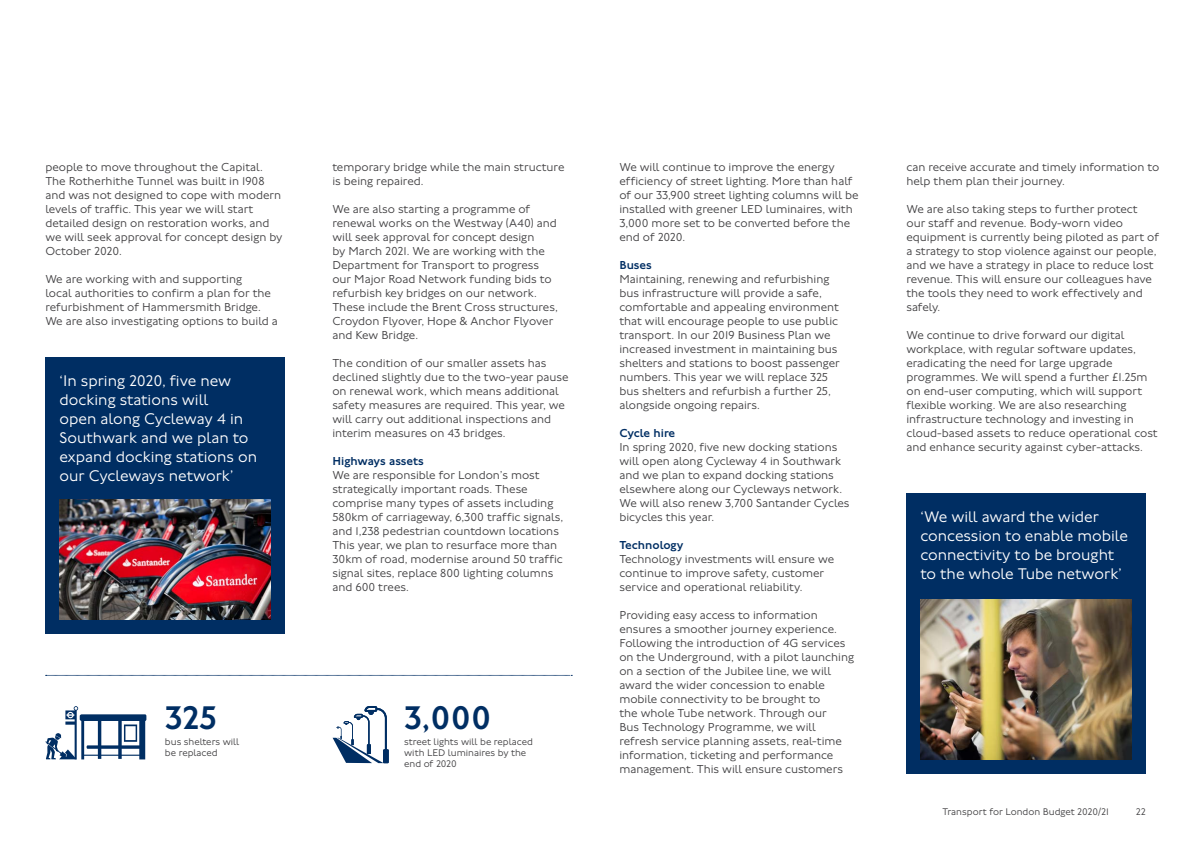
<style>
.page{position:relative;width:1191px;height:842px;background:#fff}
.page>*{position:absolute;margin:0;border:0;box-sizing:border-box;transform-origin:0 0}
.Infographic_Figure_DarkBlue_34_36_P{font:500 34px "Johnston 100";letter-spacing:.005em;color:#002e63}
.Pull_Quote_16_19_W_O_P{font:300 16px/19px "Johnston 100";color:#fff}
.Body_12_14_P{font:300 12px/14px "Johnston 100";color:#414042}
.Body_Heading_12_14_Blue_H4{font:500 12px "Johnston 100";color:#002e63}
.Infographic_Explanation_10_11_P{font:300 10px/11px "Johnston 100";color:#414042}
</style>
<div class="page">
<div style="left:45px;top:357px;width:239px;height:276px;background:#002e63"></div>
<img style="left:60px;top:500px;width:210px;height:119px">
<div style="left:906px;top:493px;width:239px;height:280px;background:#002e63"></div>
<img style="left:920px;top:599px;width:211px;height:160px">
<svg style="left:45px;top:706px;width:101px;height:53px"></svg>
<svg style="left:332px;top:706px;width:57px;height:57px"></svg>
<svg style="left:46px;top:675px;width:526px;height:1px"></svg>
<p class="Body_12_14_P" style="left:45px;top:161px;width:239px">people to move throughout the Capital.<br>The Rotherhithe Tunnel was built in 1908 and was not designed to cope with modern levels of traffic. This year we will start detailed design on restoration works, and we will seek approval for concept design by October 2020.</p>
<p class="Body_12_14_P" style="left:45px;top:273px;width:234px">We are working with and supporting<br>local authorities to confirm a plan for the refurbishment of Hammersmith Bridge.<br>We are also investigating options to build a</p>
<p class="Pull_Quote_16_19_W_O_P" style="left:60px;top:371px;width:199px">‘In spring 2020, five new docking stations will<br>open along Cycleway 4 in<br>Southwark and we plan to expand docking stations on our Cycleways network’</p>
<p class="Infographic_Figure_DarkBlue_34_36_P" style="left:165px;top:699px;width:54px">325</p>
<p class="Infographic_Explanation_10_11_P" style="left:165px;top:737px;width:76px">bus shelters will be replaced</p>
<p class="Body_12_14_P" style="left:332px;top:161px;width:234px">temporary bridge while the main structure is being repaired.</p>
<p class="Body_12_14_P" style="left:332px;top:203px;width:227px">We are also starting a programme of renewal works on the Westway (A40) and will seek approval for concept design<br>by March 2021. We are working with the Department for Transport to progress our Major Road Network funding bids to refurbish key bridges on our network.<br>These include the Brent Cross structures, Croydon Flyover, Hope &amp; Anchor Flyover and Kew Bridge.</p>
<p class="Body_12_14_P" style="left:332px;top:357px;width:238px">The condition of our smaller assets has declined slightly due to the two-year pause on renewal work, which means additional safety measures are required. This year, we will carry out additional inspections and interim measures on 43 bridges.</p>
<h4 class="Body_Heading_12_14_Blue_H4" style="left:332px;top:455px;width:93px">Highways assets</h4>
<p class="Body_12_14_P" style="left:332px;top:469px;width:232px">We are responsible for London’s most strategically important roads. These comprise many types of assets including 580km of carriageway, 6,300 traffic signals, and 1,238 pedestrian countdown locations This year, we plan to resurface more than 30km of road, modernise around 50 traffic signal sites, replace 800 lighting columns and 600 trees.</p>
<p class="Infographic_Figure_DarkBlue_34_36_P" style="left:404px;top:699px;width:89px">3,000</p>
<p class="Infographic_Explanation_10_11_P" style="left:404px;top:737px;width:130px">street lights will be replaced with LED luminaires by the end of 2020</p>
<p class="Body_12_14_P" style="left:619px;top:161px;width:241px">We will continue to improve the energy efficiency of street lighting. More than half of our 33,900 street lighting columns will be installed with greener LED luminaires, with 3,000 more set to be converted before the end of 2020.</p>
<h4 class="Body_Heading_12_14_Blue_H4" style="left:619px;top:259px;width:34px">Buses</h4>
<p class="Body_12_14_P" style="left:619px;top:273px;width:222px">Maintaining, renewing and refurbishing bus infrastructure will provide a safe, comfortable and appealing environment that will encourage people to use public transport. In our 2019 Business Plan we increased investment in maintaining bus shelters and stations to boost passenger numbers. This year we will replace 325 bus shelters and refurbish a further 25, alongside ongoing repairs.</p>
<h4 class="Body_Heading_12_14_Blue_H4" style="left:619px;top:427px;width:57px">Cycle hire</h4>
<p class="Body_12_14_P" style="left:619px;top:441px;width:232px">In spring 2020, five new docking stations will open along Cycleway 4 in Southwark and we plan to expand docking stations elsewhere along our Cycleways network.<br>We will also renew 3,700 Santander Cycles bicycles this year.</p>
<h4 class="Body_Heading_12_14_Blue_H4" style="left:619px;top:539px;width:66px">Technology</h4>
<p class="Body_12_14_P" style="left:619px;top:553px;width:216px">Technology investments will ensure we continue to improve safety, customer service and operational reliability.</p>
<p class="Body_12_14_P" style="left:619px;top:609px;width:236px">Providing easy access to information ensures a smoother journey experience.<br>Following the introduction of 4G services on the Underground, with a pilot launching on a section of the Jubilee line, we will award the wider concession to enable mobile connectivity to be brought to<br>the whole Tube network. Through our<br>Bus Technology Programme, we will refresh service planning assets, real-time information, ticketing and performance management. This will ensure customers</p>
<p class="Body_12_14_P" style="left:906px;top:161px;width:254px">can receive accurate and timely information to help them plan their journey.</p>
<p class="Body_12_14_P" style="left:906px;top:203px;width:254px">We are also taking steps to further protect our staff and revenue. Body-worn video equipment is currently being piloted as part of a strategy to stop violence against our people, and we have a strategy in place to reduce lost revenue. This will ensure our colleagues have the tools they need to work effectively and safely.</p>
<p class="Body_12_14_P" style="left:906px;top:329px;width:253px">We continue to drive forward our digital workplace, with regular software updates, eradicating the need for large upgrade programmes. We will spend a further £1.25m on end-user computing, which will support flexible working. We are also researching infrastructure technology and investing in cloud-based assets to reduce operational cost and enhance security against cyber-attacks.</p>
<p class="Pull_Quote_16_19_W_O_P" style="left:920px;top:508px;width:209px">‘We will award the wider concession to enable mobile connectivity to be brought to the whole Tube network’</p>
<p class="Infographic_Explanation_10_11_P" style="left:942px;top:807px;width:168px">Transport for London Budget 2020/21</p>
<p class="Infographic_Explanation_10_11_P" style="left:1135px;top:807px;width:11px">22</p>
</div>
